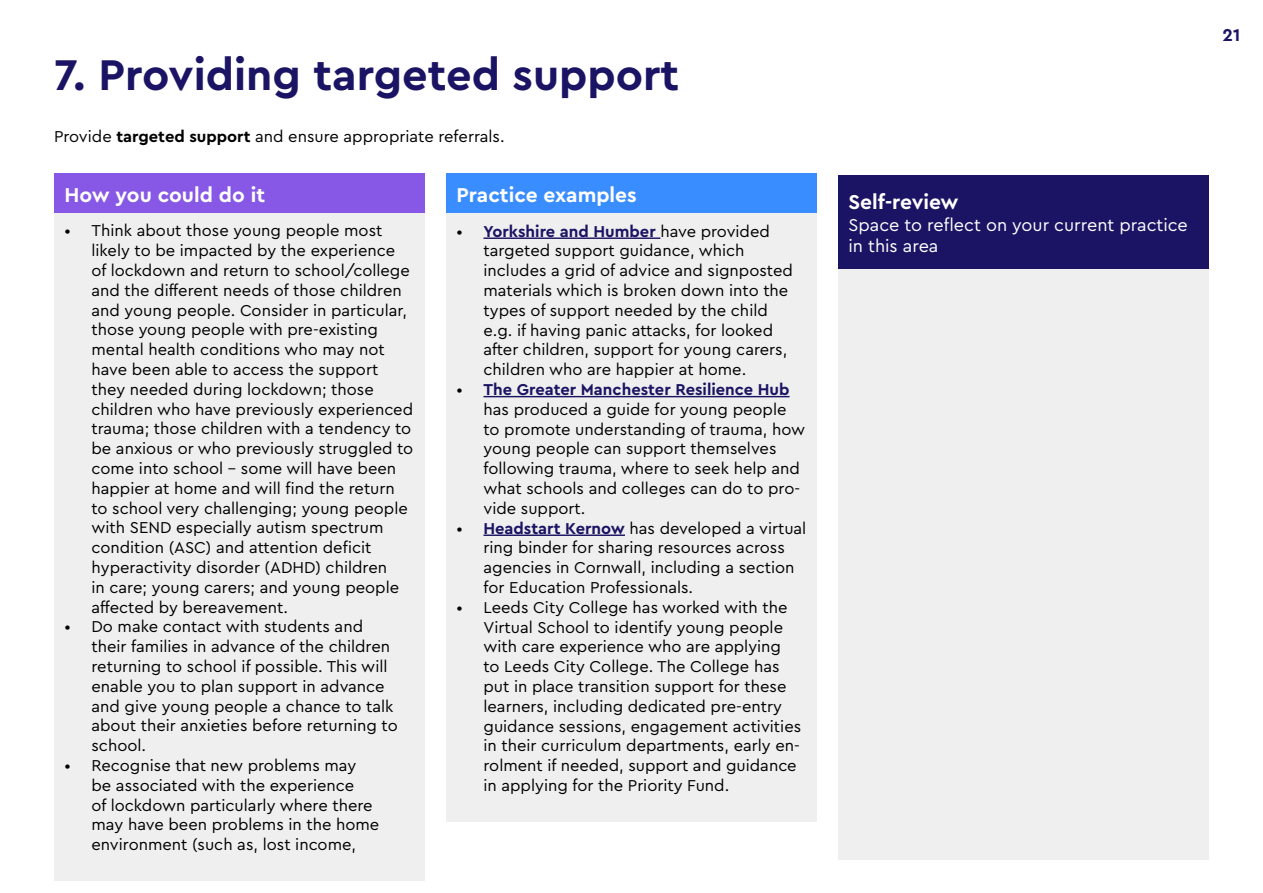
<style>
.page{position:relative;width:1263px;height:893px;background:#fff}
.page>*{position:absolute;margin:0;border:0;box-sizing:border-box;transform-origin:0 0}
.t1{font:700 45px "Cera Pro";color:#1b1464}
.t2{font:700 21px "Cera Pro";color:#fff}
.t3{font:18px/21.6px "Cera Pro";color:#fff}
.t4{font:700 18px "Cera Pro";color:#1b1464}
.t5{font:16.5px/19.8px "Cera Pro";color:#000}
.s1{font-weight:700}
.s2{font-weight:700;color:#1b1464}
</style>
<div class="page">
<div style="left:54px;top:174px;width:371px;height:39px;background:#8757e5"></div>
<div style="left:54px;top:213px;width:371px;height:667px;background:#efefef"></div>
<div style="left:446px;top:174px;width:371px;height:39px;background:#3a8dff"></div>
<div style="left:446px;top:213px;width:371px;height:608px;background:#efefef"></div>
<hr style="left:483px;top:237px;width:177px;height:2px;background:#1b1464">
<hr style="left:483px;top:396px;width:306px;height:1px;background:#1b1464">
<hr style="left:483px;top:534px;width:142px;height:2px;background:#1b1464">
<div style="left:838px;top:176px;width:371px;height:93px;background:#1b1464"></div>
<div style="left:838px;top:269px;width:371px;height:590px;background:#efefef"></div>
<h1 class="t1" style="left:54px;top:45px;width:627px">7. Providing targeted support</h1>
<p class="t5" style="left:54px;top:126px;width:452px">Provide <span class="s1">targeted support</span> and ensure appropriate referrals.</p>
<p class="t2" style="left:64px;top:181px;width:202px">How you could do it</p>
<p class="t5" style="left:91px;top:220px;width:323px;text-indent:-27px">• Think about those young people most likely to be impacted by the experience of lockdown and return to school/college and the different needs of those children and young people. Consider in particular, those young people with pre-existing mental health conditions who may not have been able to access the support they needed during lockdown; those children who have previously experienced trauma; those children with a tendency to be anxious or who previously struggled to come into school – some will have been happier at home and will find the return to school very challenging; young people with SEND especially autism spectrum condition (ASC) and attention deficit hyperactivity disorder (ADHD) children<br>in care; young carers; and young people affected by bereavement.</p>
<p class="t5" style="left:91px;top:616px;width:308px;text-indent:-27px">• Do make contact with students and their families in advance of the children returning to school if possible. This will enable you to plan support in advance and give young people a chance to talk about their anxieties before returning to school.</p>
<p class="t5" style="left:91px;top:755px;width:289px;text-indent:-27px">• Recognise that new problems may be associated with the experience<br>of lockdown particularly where there may have been problems in the home environment (such as, lost income,</p>
<p class="t2" style="left:456px;top:181px;width:182px">Practice examples</p>
<p class="t5" style="left:483px;top:220px;width:311px;text-indent:-27px">• <span class="s2">Yorkshire and Humber</span> have provided targeted support guidance, which includes a grid of advice and signposted materials which is broken down into the types of support needed by the child e.g. if having panic attacks, for looked after children, support for young carers, children who are happier at home.</p>
<p class="t5" style="left:483px;top:379px;width:323px;text-indent:-27px">• <span class="s2">The Greater Manchester Resilience Hub </span>has produced a guide for young people to promote understanding of trauma, how young people can support themselves following trauma, where to seek help and what schools and colleges can do to pro&shy;vide support.</p>
<p class="t5" style="left:483px;top:517px;width:324px;text-indent:-27px">• <span class="s2">Headstart Kernow</span> has developed a virtual ring binder for sharing resources across agencies in Cornwall, including a section for Education Professionals.</p>
<p class="t5" style="left:483px;top:597px;width:319px;text-indent:-27px">• Leeds City College has worked with the Virtual School to identify young people with care experience who are applying to Leeds City College. The College has put in place transition support for these learners, including dedicated pre-entry guidance sessions, engagement activities in their curriculum departments, early en&shy;rolment if needed, support and guidance in applying for the Priority Fund.</p>
<p class="t4" style="left:1222px;top:23px;width:19px">21</p>
<p class="t2" style="left:848px;top:188px;width:112px">Self-review</p>
<p class="t3" style="left:848px;top:213px;width:341px">Space to reflect on your current practice in this area</p>
</div>
